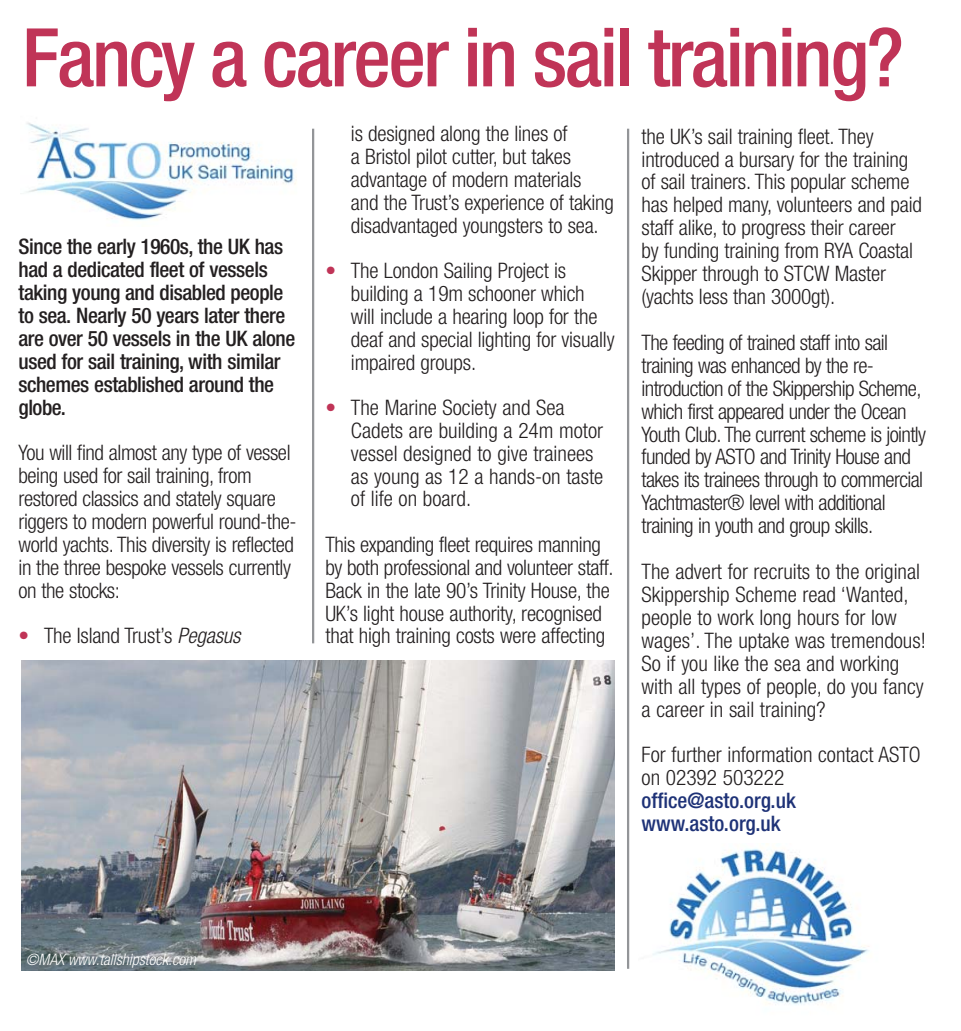
<style>
.page{position:relative;width:961px;height:1031px;background:#fff}
.page>*{position:absolute;margin:0;border:0;box-sizing:border-box;transform-origin:0 0}
.t1{font:500 condensed 81px "Helvetica Neue";letter-spacing:-.03em;color:#c03457}
.t2{font:300 condensed 21.38px/22.9px "Helvetica Neue";letter-spacing:-.01em;color:#231f20}
.t3{font:300 condensed 21.38px/22.9px "Helvetica Neue";letter-spacing:-.03em;color:#231f20}
.t4{font:500 condensed 21.38px/22.9px "Helvetica Neue";letter-spacing:-.02em;color:#231f20}
.t5{font:500 condensed 21.38px/22.9px "Helvetica Neue";color:#1e3277}
.t6{font:italic 300 condensed 15.75px "Helvetica Neue";color:#fff}
.s1{color:#c03457}
.s2{font-style:italic}
</style>
<div class="page">
<hr style="left:627px;top:129px;width:2px;height:839px;background:#939598">
<hr style="left:312px;top:129px;width:2px;height:514px;background:#939598">
<img style="left:22px;top:660px;width:592px;height:310px">
<img style="left:26px;top:122px;width:270px;height:98px">
<img style="left:653px;top:848px;width:216px;height:157px">
<h1 class="t1" style="left:22px;top:28px;width:883px">Fancy a career in sail training?</h1>
<p class="t4" style="left:18px;top:237px;width:278px">Since the early 1960s, the UK has had a dedicated fleet of vessels taking young and disabled people to sea. Nearly 50 years later there are over 50 vessels in the UK alone used for sail training, with similar schemes established around the globe.</p>
<p class="t2" style="left:18px;top:443px;width:279px">You will find almost any type of vessel being used for sail training, from restored classics and stately square riggers to modern powerful round-the&shy;world yachts. This diversity is reflected in the three bespoke vessels currently on the stocks:</p>
<p class="t2" style="left:18px;top:626px;width:223px"><span class="s1">•</span> The Island Trust’s <span class="s2">Pegasus</span></p>
<p class="t2" style="left:351px;top:124px;width:264px">is designed along the lines of<br>a Bristol pilot cutter, but takes advantage of modern materials and the Trust’s experience of taking disadvantaged youngsters to sea.</p>
<p class="t2" style="left:351px;top:261px;width:265px;text-indent:-26px"><span class="s1">•</span> The London Sailing Project is building a 19m schooner which<br>will include a hearing loop for the deaf and special lighting for visually impaired groups.</p>
<p class="t2" style="left:351px;top:398px;width:254px;text-indent:-26px"><span class="s1">•</span> The Marine Society and Sea<br>Cadets are building a 24m motor vessel designed to give trainees as young as 12 a hands-on taste of life on board.</p>
<p class="t2" style="left:325px;top:535px;width:290px">This expanding fleet requires manning by both professional and volunteer staff.<br>Back in the late 90’s Trinity House, the UK’s light house authority, recognised that high training costs were affecting</p>
<p class="t2" style="left:641px;top:126px;width:282px">the UK’s sail training fleet. They introduced a bursary for the training of sail trainers. This popular scheme has helped many, volunteers and paid staff alike, to progress their career<br>by funding training from RYA Coastal Skipper through to STCW Master (yachts less than 3000gt).</p>
<p class="t3" style="left:641px;top:332px;width:286px">The feeding of trained staff into sail training was enhanced by the re&shy;introduction of the Skippership Scheme, which first appeared under the Ocean Youth Club. The current scheme is jointly funded by ASTO and Trinity House and takes its trainees through to commercial Yachtmaster® level with additional training in youth and group skills.</p>
<p class="t2" style="left:641px;top:562px;width:286px">The advert for recruits to the original Skippership Scheme read ‘Wanted, people to work long hours for low wages’. The uptake was tremendous!<br>So if you like the sea and working with all types of people, do you fancy a career in sail training?</p>
<p class="t2" style="left:641px;top:745px;width:281px">For further information contact ASTO on 02392 503222</p>
<p class="t5" style="left:641px;top:791px;width:156px">office@asto.org.uk www.asto.org.uk</p>
<p class="t6" style="left:26px;top:953px;width:171px">©MAX www.tallshipstock.com</p>
</div>
